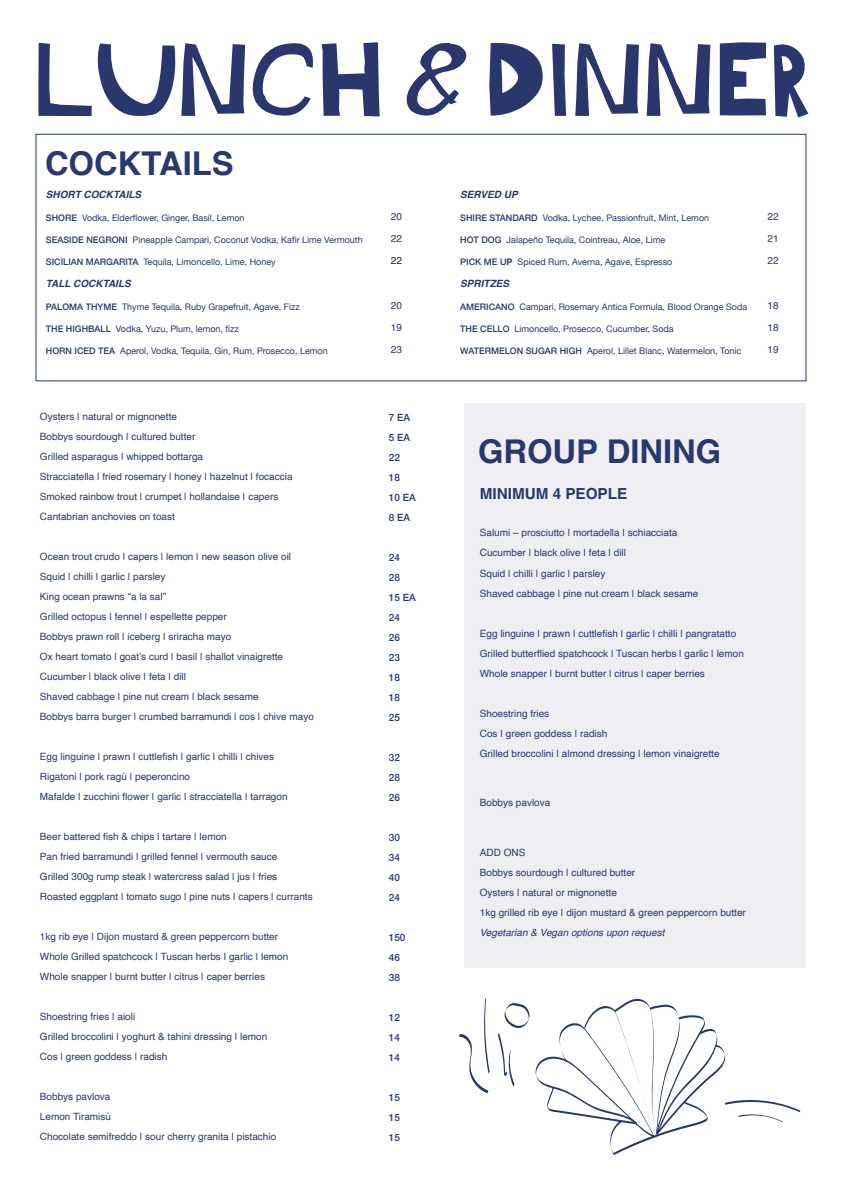
<style>
.page{position:relative;width:842px;height:1191px;background:#fff}
.page>*{position:absolute;margin:0;border:0;box-sizing:border-box;transform-origin:0 0}
.t1{font:700 32.8px "Helvetica";color:#29386d}
.t2{font:700 15.2px "Helvetica";color:#29386d}
.Item{font:10px "Helvetica";color:#29376c}
.t3{font:10px "Helvetica";color:#29386d}
.t4{font:500 10px "Helvetica Neue";color:#29376c}
.Item-2{font:italic 700 10px "Helvetica";color:#29376c}
.t5{font:italic 10px "Helvetica";color:#29386d}
.Item-3{font:italic 700 10px "Helvetica";color:#29386d}
.Item-4{font:10px "Helvetica";color:#231f20}
.Item-5{font:9px "Helvetica Neue";color:#29376c}
.Item-6{font:9px "Helvetica Neue";color:#29386d}
.s1{font-weight:500;color:#29386d}
.s2{color:#231f20}
.s3{font-weight:500}
.s4{font-weight:700;color:#29386d}
</style>
<div class="page">
<div style="left:36px;top:134px;width:770px;height:247px;border:1px solid #29376c"></div>
<svg style="left:38px;top:42px;width:770px;height:75px"></svg>
<div style="left:464px;top:404px;width:342px;height:564px;background:#eeeef3"></div>
<svg style="left:459px;top:997px;width:31px;height:96px"></svg>
<svg style="left:498px;top:998px;width:302px;height:157px"></svg>
<p class="t1" style="left:45px;top:143px;width:190px">COCKTAILS</p>
<p class="Item-2" style="left:46px;top:188px;width:97px">SHORT COCKTAILS</p>
<p class="Item-5" style="left:46px;top:211px;width:200px"><span class="s1">SHORE</span> Vodka, Elderflower, Ginger, Basil, Lemon</p>
<p class="Item" style="left:391px;top:209px;width:13px">20</p>
<p class="Item-5" style="left:46px;top:233px;width:318px"><span class="s1">SEASIDE NEGRONI</span> Pineapple Campari, Coconut Vodka, Kafir Lime Vermouth</p>
<p class="Item" style="left:391px;top:231px;width:13px">22</p>
<p class="Item-5" style="left:46px;top:255px;width:231px"><span class="s1">SICILIAN MARGARITA</span> Tequila, Limoncello, Lime, Honey</p>
<p class="Item-4" style="left:391px;top:253px;width:13px">22</p>
<p class="Item-2" style="left:46px;top:277px;width:87px">TALL COCKTAILS</p>
<p class="Item-5" style="left:46px;top:300px;width:255px"><span class="s1">PALOMA THYME</span> Thyme Tequila, Ruby Grapefruit, Agave, Fizz</p>
<p class="Item" style="left:391px;top:298px;width:13px">20</p>
<p class="Item-5" style="left:46px;top:322px;width:195px"><span class="s1">THE HIGHBALL</span> Vodka, Yuzu, Plum, lemon, fizz</p>
<p class="Item" style="left:391px;top:320px;width:13px">19</p>
<p class="Item-5" style="left:46px;top:344px;width:283px"><span class="s1">HORN ICED TEA</span> Aperol, Vodka, Tequila, Gin, Rum, Prosecco, Lemon</p>
<p class="Item" style="left:391px;top:342px;width:13px">23</p>
<p class="Item" style="left:40px;top:408px;width:139px">Oysters | natural or mignonette</p>
<p class="t4" style="left:389px;top:409px;width:23px">7 EA</p>
<p class="Item" style="left:40px;top:428px;width:157px">Bobbys sourdough | cultured butter</p>
<p class="t4" style="left:389px;top:429px;width:23px">5 EA</p>
<p class="Item" style="left:40px;top:448px;width:165px">Grilled asparagus | whipped bottarga</p>
<p class="t4" style="left:389px;top:449px;width:13px">22</p>
<p class="Item" style="left:40px;top:468px;width:254px">Stracciatella | fried rosemary | honey | hazelnut | focaccia</p>
<p class="t4" style="left:389px;top:469px;width:13px">18</p>
<p class="Item" style="left:40px;top:488px;width:240px">Smoked rainbow trout | crumpet | hollandaise | capers</p>
<p class="t4" style="left:389px;top:489px;width:28px">10 EA</p>
<p class="Item" style="left:40px;top:508px;width:137px">Cantabrian anchovies on toast</p>
<p class="t4" style="left:389px;top:509px;width:23px">8 EA</p>
<p class="Item" style="left:40px;top:548px;width:253px">Ocean trout crudo | capers | lemon | new season olive oil</p>
<p class="t4" style="left:389px;top:549px;width:13px">24</p>
<p class="Item" style="left:40px;top:568px;width:127px">Squid | chilli | garlic | parsley</p>
<p class="t4" style="left:389px;top:569px;width:13px">28</p>
<p class="Item" style="left:40px;top:588px;width:128px">King ocean prawns “a la sal”</p>
<p class="t4" style="left:389px;top:589px;width:28px">15 EA</p>
<p class="Item" style="left:40px;top:608px;width:188px">Grilled octopus | fennel | espellette pepper</p>
<p class="t4" style="left:389px;top:609px;width:13px">24</p>
<p class="Item" style="left:40px;top:628px;width:193px">Bobbys prawn roll | iceberg | sriracha mayo</p>
<p class="t4" style="left:389px;top:629px;width:13px">26</p>
<p class="Item" style="left:40px;top:648px;width:245px">Ox heart tomato | goat’s curd | basil | shallot vinaigrette</p>
<p class="t4" style="left:389px;top:649px;width:13px">23</p>
<p class="Item" style="left:40px;top:668px;width:148px">Cucumber | black olive | feta | dill</p>
<p class="t4" style="left:389px;top:669px;width:13px">18</p>
<p class="Item" style="left:40px;top:688px;width:220px">Shaved cabbage | pine nut cream | black sesame</p>
<p class="t4" style="left:389px;top:689px;width:13px">18</p>
<p class="Item" style="left:40px;top:708px;width:276px">Bobbys barra burger | crumbed barramundi | cos | chive mayo</p>
<p class="t4" style="left:389px;top:709px;width:13px">25</p>
<p class="Item" style="left:40px;top:748px;width:236px">Egg linguine | prawn | cuttlefish | garlic | chilli | chives</p>
<p class="t4" style="left:389px;top:749px;width:13px">32</p>
<p class="Item" style="left:40px;top:768px;width:152px">Rigatoni | pork ragù | peperoncino</p>
<p class="t4" style="left:389px;top:769px;width:13px">28</p>
<p class="Item" style="left:40px;top:788px;width:249px">Mafalde | zucchini flower | garlic | stracciatella | tarragon</p>
<p class="t4" style="left:389px;top:789px;width:13px">26</p>
<p class="Item" style="left:40px;top:828px;width:188px">Beer battered fish &amp; chips | tartare | lemon</p>
<p class="t4" style="left:389px;top:829px;width:13px">30</p>
<p class="Item" style="left:40px;top:848px;width:239px">Pan fried barramundi | grilled fennel | vermouth sauce</p>
<p class="t4" style="left:389px;top:849px;width:13px">34</p>
<p class="Item" style="left:40px;top:868px;width:239px">Grilled 300g rump steak | watercress salad | jus | frie<span class="s2">s</span></p>
<p class="t4" style="left:389px;top:869px;width:13px">40</p>
<p class="Item" style="left:40px;top:888px;width:274px">Roasted eggplant | tomato sugo | pine nuts | capers | currants</p>
<p class="t4" style="left:389px;top:889px;width:13px">24</p>
<p class="Item" style="left:40px;top:928px;width:240px">1kg rib eye | Dijon mustard &amp; green peppercorn butter</p>
<p class="t4" style="left:389px;top:929px;width:18px">150</p>
<p class="Item" style="left:40px;top:948px;width:250px">Whole Grilled spatchcock | Tuscan herbs | garlic | lemon</p>
<p class="t4" style="left:389px;top:949px;width:13px">46</p>
<p class="Item" style="left:40px;top:968px;width:227px">Whole snapper | burnt butter | citrus | caper berries</p>
<p class="t4" style="left:389px;top:969px;width:13px">38</p>
<p class="Item" style="left:40px;top:1008px;width:97px">Shoestring fries | aioli</p>
<p class="t4" style="left:389px;top:1009px;width:13px">12</p>
<p class="Item" style="left:40px;top:1028px;width:229px">Grilled broccolini | yoghurt &amp; tahini dressing | lemon</p>
<p class="t4" style="left:389px;top:1029px;width:13px">14</p>
<p class="Item" style="left:40px;top:1048px;width:129px">Cos | green goddess | radish</p>
<p class="t4" style="left:389px;top:1049px;width:13px">14</p>
<p class="Item" style="left:40px;top:1088px;width:72px">Bobbys pavlova</p>
<p class="t4" style="left:389px;top:1089px;width:13px">15</p>
<p class="Item" style="left:40px;top:1108px;width:73px">Lemon Tiramisù</p>
<p class="t4" style="left:389px;top:1109px;width:13px">15</p>
<p class="Item" style="left:40px;top:1128px;width:238px">Chocolate semifreddo | sour cherry granita | pistachio</p>
<p class="t4" style="left:389px;top:1129px;width:13px">15</p>
<p class="Item-3" style="left:460px;top:188px;width:59px">SERVED UP</p>
<p class="Item-6" style="left:460px;top:211px;width:250px"><span class="s3">SHIRE STANDARD</span> Vodka, Lychee, Passionfruit, Mint, Lemon</p>
<p class="Item" style="left:767px;top:209px;width:13px">22</p>
<p class="Item-5" style="left:460px;top:233px;width:207px"><span class="s1">HOT DOG</span> Jalapeño Tequila, Cointreau, Aloe, Lime</p>
<p class="Item" style="left:767px;top:231px;width:13px">21</p>
<p class="Item-5" style="left:460px;top:255px;width:214px"><span class="s1">PICK ME U</span><span class="s4">P</span> Spiced Rum, Averna, Agave, Espresso</p>
<p class="Item" style="left:767px;top:253px;width:13px">22</p>
<p class="Item-2" style="left:460px;top:277px;width:50px">SPRITZES</p>
<p class="Item-5" style="left:460px;top:300px;width:289px"><span class="s1">AMERICANO</span> Campari, Rosemary Antica Formula, Blood Orange Soda</p>
<p class="Item" style="left:767px;top:298px;width:13px">18</p>
<p class="Item-5" style="left:460px;top:322px;width:215px"><span class="s1">THE CELLO</span> Limoncello, Prosecco, Cucumber, Soda</p>
<p class="Item" style="left:767px;top:320px;width:13px">18</p>
<p class="Item-5" style="left:460px;top:344px;width:283px"><span class="s1">WATERMELON SUGAR HIGH</span> Aperol, Lillet Blanc, Watermelon, Tonic</p>
<p class="Item" style="left:767px;top:342px;width:13px">19</p>
<p class="t1" style="left:478px;top:431px;width:245px">GROUP DINING</p>
<p class="t2" style="left:480px;top:485px;width:149px">MINIMUM 4 PEOPLE</p>
<p class="Item" style="left:480px;top:525px;width:199px">Salumi – prosciutto | mortadella | schiacciata</p>
<p class="t3" style="left:480px;top:545px;width:148px">Cucumber | black olive | feta | dill</p>
<p class="t3" style="left:480px;top:565px;width:127px">Squid | chilli | garlic | parsley</p>
<p class="t3" style="left:480px;top:585px;width:220px">Shaved cabbage | pine nut cream | black sesame</p>
<p class="t3" style="left:480px;top:625px;width:258px">Egg linguine | prawn | cuttlefish | garlic | chilli | pangratatto</p>
<p class="t3" style="left:480px;top:645px;width:266px">Grilled butterflied spatchcock | Tuscan herbs | garlic | lemon</p>
<p class="t3" style="left:480px;top:665px;width:227px">Whole snapper | burnt butter | citrus | caper berries</p>
<p class="t3" style="left:480px;top:705px;width:71px">Shoestring fries</p>
<p class="t3" style="left:480px;top:725px;width:129px">Cos | green goddess | radish</p>
<p class="t3" style="left:480px;top:745px;width:241px">Grilled broccolini | almond dressing | lemon vinaigrette</p>
<p class="t3" style="left:480px;top:795px;width:72px">Bobbys pavlova</p>
<p class="t3" style="left:480px;top:844px;width:47px">ADD ONS</p>
<p class="t3" style="left:480px;top:864px;width:157px">Bobbys sourdough | cultured butter</p>
<p class="t3" style="left:480px;top:884px;width:139px">Oysters | natural or mignonette</p>
<p class="t3" style="left:480px;top:904px;width:268px">1kg grilled rib eye | dijon mustard &amp; green peppercorn butter</p>
<p class="t5" style="left:480px;top:924px;width:186px">Vegetarian &amp; Vegan options upon request</p>
</div>
